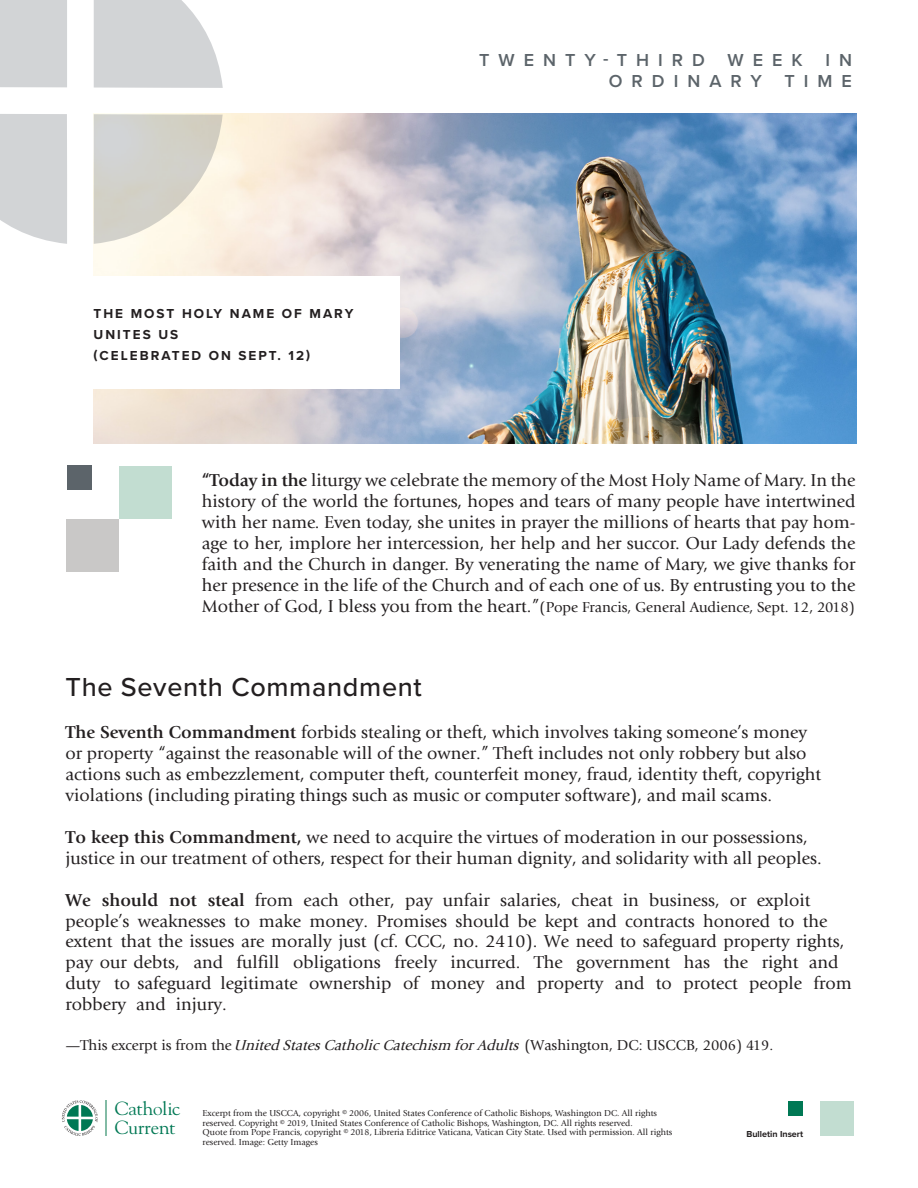
<style>
.page{position:relative;width:918px;height:1188px;background:#fff}
.page>*{position:absolute;margin:0;border:0;box-sizing:border-box;transform-origin:0 0}
.t1{font:500 27px "Proxima Nova";letter-spacing:.025em;color:#231f20}
.t2{font:18.9px/19px "Goudy Std";color:#007854}
.t3{font:18px/21px "Giovanni Std";color:#231f20}
.Title_-_CAPS_10pt_Ri{font:600 18px "Proxima Nova";letter-spacing:.5em;color:#5c646a}
.t4{font:15px "Giovanni Std";color:#231f20}
.Title_-_CAPS_10pt{font:700 15px/21px "Proxima Nova";letter-spacing:.025em;color:#231f20}
.Caption_-_6pt{font:700 13.5px/21px "Proxima Nova";letter-spacing:.15em;color:#231f20}
.t5{font:italic 12px "Giovanni Std";color:#231f20}
.t6{font:9px/9.8px "Giovanni Std";color:#231f20}
.t7{font:700 9px "Proxima Nova";color:#231f20}
.s1{font-family:"Proxima Nova";font-weight:600}
.s2{font-weight:700}
.s3{font-size:18px}
.s4{font-style:italic}
</style>
<div class="page">
<div style="left:66px;top:519px;width:53px;height:52px;background:#c9c8c7"></div>
<div style="left:119px;top:466px;width:52px;height:53px;background:#c2ddd1"></div>
<div style="left:67px;top:465px;width:25px;height:25px;background:#5c646a"></div>
<img style="left:94px;top:114px;width:762px;height:329px">
<div style="left:94px;top:276px;width:306px;height:112px;background:#fff"></div>
<div style="left:788px;top:1101px;width:15px;height:15px;background:#007854"></div>
<svg style="left:62px;top:1100px;width:36px;height:36px"></svg>
<hr style="left:106px;top:1100px;width:1px;height:36px;background:#82bba5">
<div style="left:820px;top:1101px;width:33px;height:35px;background:#c2ddd1"></div>
<div style="left:0;top:0;width:67px;height:87px;background:#d2d4d6"></div>
<svg style="left:94px;top:0;width:129px;height:88px;background:#d7d9da"></svg>
<svg style="left:0;top:114px;width:67px;height:130px;background:#d5d6d8"></svg>
<svg style="left:94px;top:114px;width:129px;height:130px;background:#dddad0"></svg>
<p class="Title_-_CAPS_10pt" style="left:94px;top:302px;width:171px">THE MOST HOLY NAME<br>OF MARY UNITES US</p>
<p class="t5" style="left:94px;top:349px;width:141px">CELEBRATED ON SEPT. <span class="s1">12</span></p>
<p class="Caption_-_6pt" style="left:94px;top:303px;width:261px">THE MOST HOLY NAME OF MARY<br>UNITES US</p>
<p class="Caption_-_6pt" style="left:94px;top:345px;width:218px">(CELEBRATED ON SEPT. 12)</p>
<p class="Title_-_CAPS_10pt_Ri" style="left:479px;top:47px;width:227px">TWENTY-THIRD</p>
<p class="Title_-_CAPS_10pt_Ri" style="left:728px;top:47px;width:77px">WEEK</p>
<p class="Title_-_CAPS_10pt_Ri" style="left:825px;top:47px;width:28px">I N</p>
<p class="Title_-_CAPS_10pt_Ri" style="left:609px;top:68px;width:155px">ORDINARY</p>
<p class="Title_-_CAPS_10pt_Ri" style="left:785px;top:68px;width:69px">TIME</p>
<p class="t3" style="left:202px;top:470px;width:655px;text-align:justify"><span class="s2">“Today in the</span> liturgy we celebrate the memory of the Most Holy Name of Mary. In the history of the world the fortunes, hopes and tears of many people have intertwined with her name. Even today, she unites in prayer the millions of hearts that pay hom&shy;age to her, implore her intercession, her help and her succor. Our Lady defends the faith and the Church in danger. By venerating the name of Mary, we give thanks for her presence in the life of the Church and of each one of us. By entrusting you to the</p>
<p class="t4" style="left:202px;top:599px;width:654px"><span class="s3">Mother of God, I bless you from the heart.”</span>(Pope Francis, General Audience, Sept. 12, 2018)</p>
<p class="t1" style="left:66px;top:667px;width:358px">The Seventh Commandment</p>
<p class="t3" style="left:66px;top:722px;width:757px"><span class="s2">The Seventh Commandment</span> forbids stealing or theft, which involves taking someone’s money or property “against the reasonable will of the owner.” Theft includes not only robbery but also actions such as embezzlement, computer theft, counterfeit money, fraud, identity theft, copyright violations (including pirating things such as music or computer software), and mail scams.</p>
<p class="t3" style="left:66px;top:827px;width:758px"><span class="s2">To keep this Commandment,</span> we need to acquire the virtues of moderation in our possessions, justice in our treatment of others, respect for their human dignity, and solidarity with all peoples.</p>
<p class="t3" style="left:66px;top:890px;width:788px"><span class="s2">We should not steal</span> from each other, pay unfair salaries, cheat in business, or exploit people’s weaknesses to make money. Promises should be kept and contracts honored to the extent that the issues are morally just (cf. CCC, no. 2410). We need to safeguard property rights, pay our debts, and fulfill obligations freely incurred. The government has the right and duty to safeguard legitimate ownership of money and property and to protect people from robbery and injury.</p>
<p class="t4" style="left:66px;top:1036px;width:710px">—This excerpt is from the <span class="s4">United StatesCatholicCatechism forAdults</span>(Washington, DC: USCCB, 2006) 419.</p>
<p class="t2" style="left:115px;top:1099px;width:67px">Catholic<br>Current</p>
<p class="t6" style="left:203px;top:1108px;width:471px">Excerpt from the USCCA, copyright © 2006, United States Conference of Catholic Bishops, Washington DC. All rights reserved. Copyright © 2019, United States Conference of Catholic Bishops, Washington, DC. All rights reserved.<br>Quote from Pope Francis, copyright © 2018, Libreria Editrice Vaticana, Vatican City State. Used with permission. All rights reserved. Image: Getty Images</p>
<p class="t7" style="left:746px;top:1127px;width:58px">Bulletin Insert</p>
</div>
